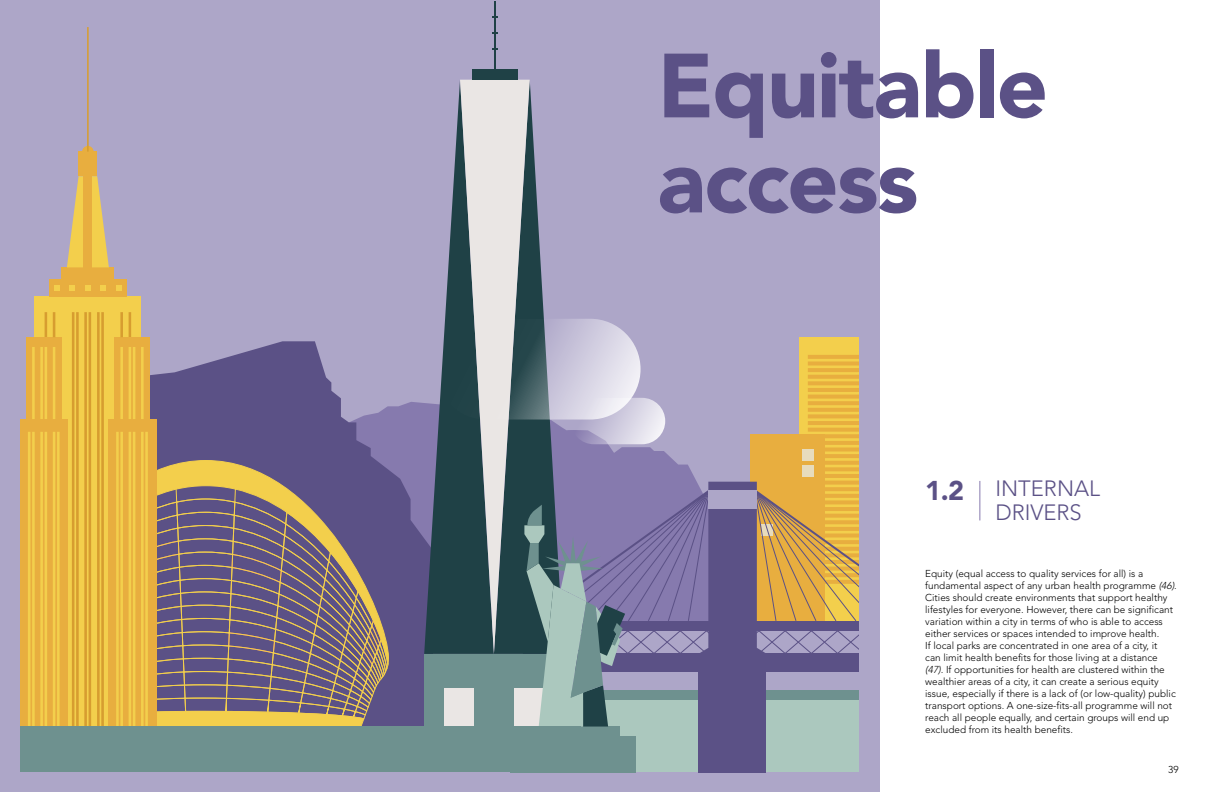
<style>
.page{position:relative;width:1224px;height:792px;background:#fff}
.page>*{position:absolute;margin:0;border:0;box-sizing:border-box;transform-origin:0 0}
.t1{font:900 90px/95px "Avenir";letter-spacing:-.02em;color:#5b5186}
.t2{font:900 27px "Avenir";color:#5b5186}
.t3{font:300 22px/24px "Avenir";color:#5b5186}
.t4{font:300 10px/12px "Avenir";color:#000}
.s1{font-style:italic}
</style>
<div class="page">
<div style="left:0;top:0;width:879px;height:792px;background:#ada6c8"></div>
<svg style="left:564px;top:403px;width:187px;height:79px"></svg>
<svg style="left:150px;top:341px;width:274px;height:226px;fill:#5b5186"></svg>
<div style="left:125px;top:567px;width:308px;height:175px;background:#5b5186"></div>
<svg style="left:156px;top:460px;width:233px;height:25px;background:#99846e"></svg>
<svg style="left:156px;top:485px;width:233px;height:242px"></svg>
<div style="left:800px;top:337px;width:79px;height:285px;background:#f3cf4c"></div>
<hr style="left:808px;top:355px;width:71px;height:4px;background:#e8ae3f">
<hr style="left:808px;top:368px;width:71px;height:4px;background:#e8ae3f">
<hr style="left:808px;top:381px;width:71px;height:4px;background:#e8ae3f">
<svg style="left:808px;top:395px;width:52px;height:4px"></svg>
<hr style="left:808px;top:421px;width:71px;height:4px;background:#e8ae3f">
<svg style="left:825px;top:448px;width:35px;height:4px"></svg>
<hr style="left:808px;top:408px;width:71px;height:4px;background:#e8ae3f">
<hr style="left:808px;top:434px;width:71px;height:4px;background:#e8ae3f">
<hr style="left:808px;top:461px;width:71px;height:4px;background:#e8ae3f">
<hr style="left:808px;top:474px;width:71px;height:4px;background:#e8ae3f">
<svg style="left:808px;top:361px;width:52px;height:4px"></svg>
<hr style="left:808px;top:375px;width:71px;height:4px;background:#e8ae3f">
<hr style="left:808px;top:388px;width:71px;height:4px;background:#e8ae3f">
<hr style="left:808px;top:401px;width:71px;height:4px;background:#e8ae3f">
<hr style="left:808px;top:428px;width:71px;height:4px;background:#e8ae3f">
<hr style="left:808px;top:454px;width:71px;height:4px;background:#e8ae3f">
<svg style="left:808px;top:414px;width:52px;height:4px"></svg>
<hr style="left:808px;top:441px;width:71px;height:4px;background:#e8ae3f">
<hr style="left:808px;top:467px;width:71px;height:4px;background:#e8ae3f">
<hr style="left:808px;top:481px;width:71px;height:4px;background:#e8ae3f">
<div style="left:512px;top:690px;width:348px;height:82px;background:#abc8be"></div>
<div style="left:751px;top:434px;width:74px;height:189px;background:#e8ae3f"></div>
<div style="left:803px;top:450px;width:11px;height:11px;background:#e7dcbd"></div>
<div style="left:803px;top:466px;width:11px;height:11px;background:#e7dcbd"></div>
<div style="left:699px;top:681px;width:67px;height:91px;background:#5b5186"></div>
<div style="left:494px;top:654px;width:70px;height:74px;background:#6e918f"></div>
<div style="left:514px;top:688px;width:30px;height:48px;background:#eae6e4"></div>
<div style="left:424px;top:654px;width:70px;height:74px;background:#6e918f"></div>
<div style="left:444px;top:688px;width:30px;height:48px;background:#eae6e4"></div>
<svg style="left:530px;top:85px;width:34px;height:397px"></svg>
<svg style="left:424px;top:81px;width:36px;height:573px"></svg>
<svg style="left:460px;top:80px;width:70px;height:574px;background:#889698"></svg>
<div style="left:472px;top:70px;width:46px;height:10px;background:#1f4146"></div>
<hr style="left:494px;top:1px;width:2px;height:74px;background:#1f4146">
<div style="left:511px;top:736px;width:125px;height:36px;background:#6e918f"></div>
<div style="left:527px;top:727px;width:93px;height:9px;background:#6e918f"></div>
<svg style="left:521px;top:482px;width:339px;height:245px"></svg>
<div style="left:35px;top:297px;width:106px;height:430px;background:#f3cf4c"></div>
<div style="left:49px;top:279px;width:78px;height:18px;background:#e8ae3f"></div>
<div style="left:62px;top:267px;width:52px;height:12px;background:#e8ae3f"></div>
<div style="left:79px;top:152px;width:18px;height:24px;background:#e8ae3f"></div>
<div style="left:82px;top:146px;width:12px;height:11px;background:#e8ae3f;border-radius:50%"></div>
<hr style="left:87px;top:27px;width:2px;height:125px;background:#d79d30">
<svg style="left:67px;top:176px;width:42px;height:91px"></svg>
<div style="left:84px;top:176px;width:8px;height:91px;background:#e8ae3f"></div>
<hr style="left:89px;top:312px;width:2px;height:415px;background:#d79d30">
<hr style="left:84px;top:312px;width:3px;height:415px;background:#d79d30">
<hr style="left:76px;top:312px;width:3px;height:415px;background:#d79d30">
<hr style="left:72px;top:312px;width:2px;height:415px;background:#d79d30">
<hr style="left:45px;top:312px;width:2px;height:415px;background:#d79d30">
<hr style="left:129px;top:312px;width:2px;height:415px;background:#d79d30">
<hr style="left:101px;top:312px;width:3px;height:415px;background:#d79d30">
<hr style="left:97px;top:312px;width:3px;height:415px;background:#d79d30">
<div style="left:108px;top:419px;width:48px;height:308px;background:#e8ae3f"></div>
<div style="left:114px;top:337px;width:36px;height:82px;background:#e8ae3f"></div>
<div style="left:26px;top:337px;width:36px;height:82px;background:#e8ae3f"></div>
<hr style="left:145px;top:432px;width:3px;height:295px;background:#f3cf4c">
<hr style="left:141px;top:432px;width:3px;height:295px;background:#f3cf4c">
<hr style="left:133px;top:432px;width:2px;height:295px;background:#f3cf4c">
<hr style="left:129px;top:432px;width:2px;height:295px;background:#f3cf4c">
<hr style="left:120px;top:432px;width:3px;height:295px;background:#f3cf4c">
<hr style="left:116px;top:432px;width:3px;height:295px;background:#f3cf4c">
<div style="left:19px;top:419px;width:49px;height:308px;background:#e8ae3f"></div>
<hr style="left:57px;top:432px;width:3px;height:295px;background:#f3cf4c">
<hr style="left:53px;top:432px;width:2px;height:295px;background:#f3cf4c">
<hr style="left:45px;top:432px;width:2px;height:295px;background:#f3cf4c">
<hr style="left:40px;top:432px;width:3px;height:295px;background:#f3cf4c">
<hr style="left:32px;top:432px;width:3px;height:295px;background:#f3cf4c">
<hr style="left:28px;top:432px;width:2px;height:295px;background:#f3cf4c">
<hr style="left:53px;top:347px;width:2px;height:72px;background:#f3cf4c">
<hr style="left:45px;top:347px;width:2px;height:72px;background:#f3cf4c">
<hr style="left:40px;top:347px;width:3px;height:72px;background:#f3cf4c">
<hr style="left:32px;top:347px;width:3px;height:72px;background:#f3cf4c">
<hr style="left:141px;top:347px;width:3px;height:72px;background:#f3cf4c">
<hr style="left:133px;top:347px;width:2px;height:72px;background:#f3cf4c">
<hr style="left:129px;top:347px;width:2px;height:72px;background:#f3cf4c">
<hr style="left:120px;top:347px;width:3px;height:72px;background:#f3cf4c">
<hr style="left:120px;top:312px;width:3px;height:25px;background:#d79d30">
<hr style="left:53px;top:312px;width:2px;height:25px;background:#d79d30">
<svg style="left:116px;top:285px;width:6px;height:6px"></svg>
<svg style="left:100px;top:285px;width:6px;height:6px"></svg>
<svg style="left:85px;top:285px;width:6px;height:6px"></svg>
<svg style="left:69px;top:285px;width:6px;height:6px"></svg>
<svg style="left:54px;top:285px;width:6px;height:6px"></svg>
<div style="left:860px;top:0;width:19px;height:792px;background:#ada6c8"></div>
<div style="left:17px;top:727px;width:564px;height:45px;background:#6e918f"></div>
<div style="left:0;top:0;width:19px;height:792px;background:#ada6c8"></div>
<svg style="left:435px;top:319px;width:206px;height:101px;background:#9aa3ad"></svg>
<svg style="left:571px;top:398px;width:94px;height:46px;background:#d5d2e3"></svg>
<hr style="left:979px;top:481px;width:1px;height:39px;background:#867aae">
<h1 class="t1" style="left:657px;top:38px;width:392px">Equitable access</h1>
<h2 class="t2" style="left:925px;top:475px;width:40px">1.2</h2>
<h3 class="t3" style="left:995px;top:477px;width:106px">INTERNAL<br>DRIVERS</h3>
<p class="t4" style="left:925px;top:567px;width:253px">Equity (equal access to quality services for all) is a fundamental aspect of any urban health programme <span class="s1">(46)</span>.<br>Cities should create environments that support healthy lifestyles for everyone. However, there can be significant variation within a city in terms of who is able to access either services or spaces intended to improve health.<br>If local parks are concentrated in one area of a city, it<br>can limit health benefits for those living at a distance <span class="s1">(47).</span>If opportunities for health are clustered within the wealthier areas of a city, it can create a serious equity issue, especially if there is a lack of (or low-quality) public transport options. A one-size-fits-all programme will not reach all people equally, and certain groups will end up excluded from its health benefits.</p>
<p class="t4" style="left:1168px;top:763px;width:12px">39</p>
</div>
